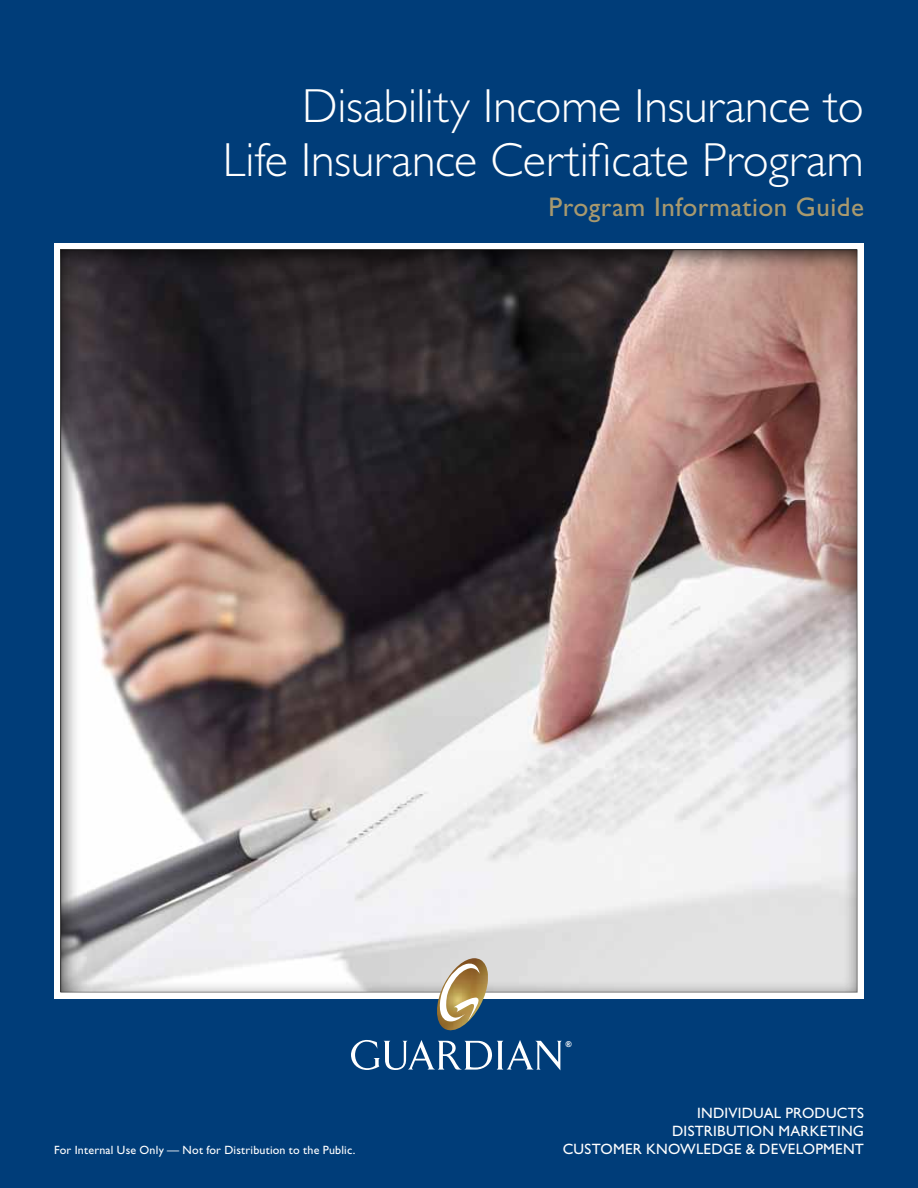
<style>
.page{position:relative;width:918px;height:1188px;background:#003d79}
.page>*{position:absolute;margin:0;border:0;box-sizing:border-box;transform-origin:0 0}
.t1{font:300 48px/54px "Gill Sans";letter-spacing:-.005em;color:#fff;text-align:right}
.t2{font:27px "Gill Sans";letter-spacing:.015em;color:#a8996e}
.t3{font:15px/18px "Gill Sans";letter-spacing:.015em;color:#fff}
.t4{font:12px "Gill Sans";letter-spacing:.015em;color:#fff}
.t5{font:900 7.95px "Arial";color:#fff}
</style>
<div class="page">
<div style="left:54px;top:243px;width:810px;height:756px;background:#fff"></div>
<div style="left:60px;top:249px;width:798px;height:744px;background:#000;opacity:.75"></div>
<img style="left:437px;top:958px;width:51px;height:72px">
<svg style="left:438px;top:962px;width:42px;height:60px;background:#beab85"></svg>
<svg style="left:351px;top:1040px;width:211px;height:30px"></svg>
<h1 class="t1" style="left:223px;top:79px;width:643px">Disability Income Insurance to<br>Life Insurance Certificate Program</h1>
<h2 class="t2" style="left:548px;top:191px;width:317px">Program Information Guide</h2>
<p class="t5" style="left:565px;top:1039px;width:8px">®</p>
<p class="t3" style="left:672px;top:1104px;width:193px;text-indent:25px">Individual Products<br>Di stri bution Marketi ng</p>
<p class="t4" style="left:54px;top:1143px;width:303px">For Internal Use Only — Not for Distribution to the Public.</p>
<p class="t3" style="left:563px;top:1140px;width:303px">Customer Knowledg e &amp; Developm ent</p>
</div>
